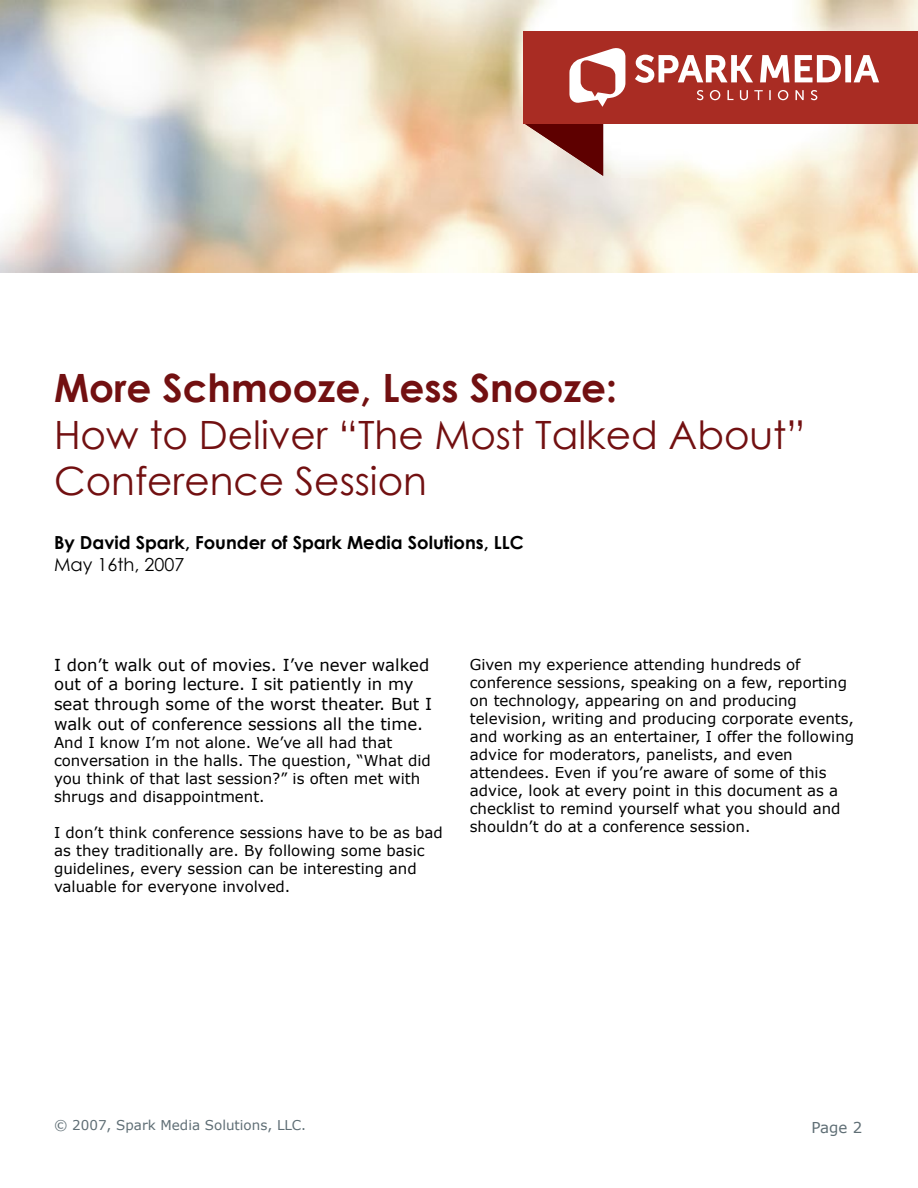
<style>
.page{position:relative;width:918px;height:1188px;background:#fff}
.page>*{position:absolute;margin:0;border:0;box-sizing:border-box;transform-origin:0 0}
.t1{font:39px/46.8px "Century Gothic";color:#721011}
.t2{font:700 39px "Century Gothic";color:#721011}
.t3{font:700 18px "Century Gothic";color:#000}
.t4{font:18px "Century Gothic";color:#000}
.t5{font:16.5px/19.8px "Verdana";color:#000}
.t6{font:15px/18px "Verdana";color:#000}
.t7{font:15px "Verdana";color:#5f6e75}
.t8{font:13.5px "Verdana";color:#5f6e75}
</style>
<div class="page">
<img style="left:0;top:1px;width:918px;height:271px">
<svg style="left:524px;top:123px;width:79px;height:53px;background:#a7736d"></svg>
<div style="left:524px;top:31px;width:394px;height:92px;background:#a92c23"></div>
<svg style="left:569px;top:48px;width:56px;height:59px"></svg>
<svg style="left:635px;top:55px;width:118px;height:28px"></svg>
<svg style="left:760px;top:55px;width:119px;height:27px"></svg>
<svg style="left:697px;top:90px;width:6px;height:10px"></svg>
<svg style="left:710px;top:90px;width:10px;height:10px"></svg>
<svg style="left:727px;top:90px;width:7px;height:10px"></svg>
<svg style="left:740px;top:90px;width:8px;height:10px"></svg>
<svg style="left:754px;top:90px;width:9px;height:10px"></svg>
<svg style="left:769px;top:90px;width:2px;height:10px"></svg>
<svg style="left:778px;top:90px;width:10px;height:10px"></svg>
<svg style="left:796px;top:90px;width:8px;height:10px"></svg>
<svg style="left:811px;top:90px;width:6px;height:10px"></svg>
<h1 class="t2" style="left:54px;top:358px;width:565px">More Schmooze, Less Snooze:</h1>
<h1 class="t1" style="left:54px;top:411px;width:753px">How to Deliver “The Most Talked About”<br>Conference Session</h1>
<p class="t3" style="left:54px;top:529px;width:471px">By David Spark, Founder of Spark Media Solutions, LLC</p>
<p class="t4" style="left:54px;top:552px;width:132px">May 16th, 2007</p>
<p class="t5" style="left:54px;top:654px;width:380px">I don’t walk out of movies. I’ve never walked out of a boring lecture. I sit patiently in my seat through some of the worst theater. But I walk out of conference sessions all the time.</p>
<p class="t6" style="left:54px;top:733px;width:379px">And I know I’m not alone. We’ve all had that conversation in the halls. The question, “What did you think of that last session?” is often met with shrugs and disappointment.</p>
<p class="t6" style="left:54px;top:823px;width:390px">I don’t think conference sessions have to be as bad as they traditionally are. By following some basic guidelines, every session can be interesting and valuable for everyone involved.</p>
<p class="t6" style="left:470px;top:656px;width:386px">Given my experience attending hundreds of conference sessions, speaking on a few, reporting on technology, appearing on and producing television, writing and producing corporate events, and working as an entertainer, I offer the following advice for moderators, panelists, and even attendees. Even if you’re aware of some of this advice, look at every point in this document as a checklist to remind yourself what you should and shouldn’t do at a conference session.</p>
<p class="t8" style="left:54px;top:1116px;width:254px">© 2007, Spark Media Solutions, LLC.</p>
<p class="t7" style="left:812px;top:1117px;width:52px">Page 2</p>
</div>
